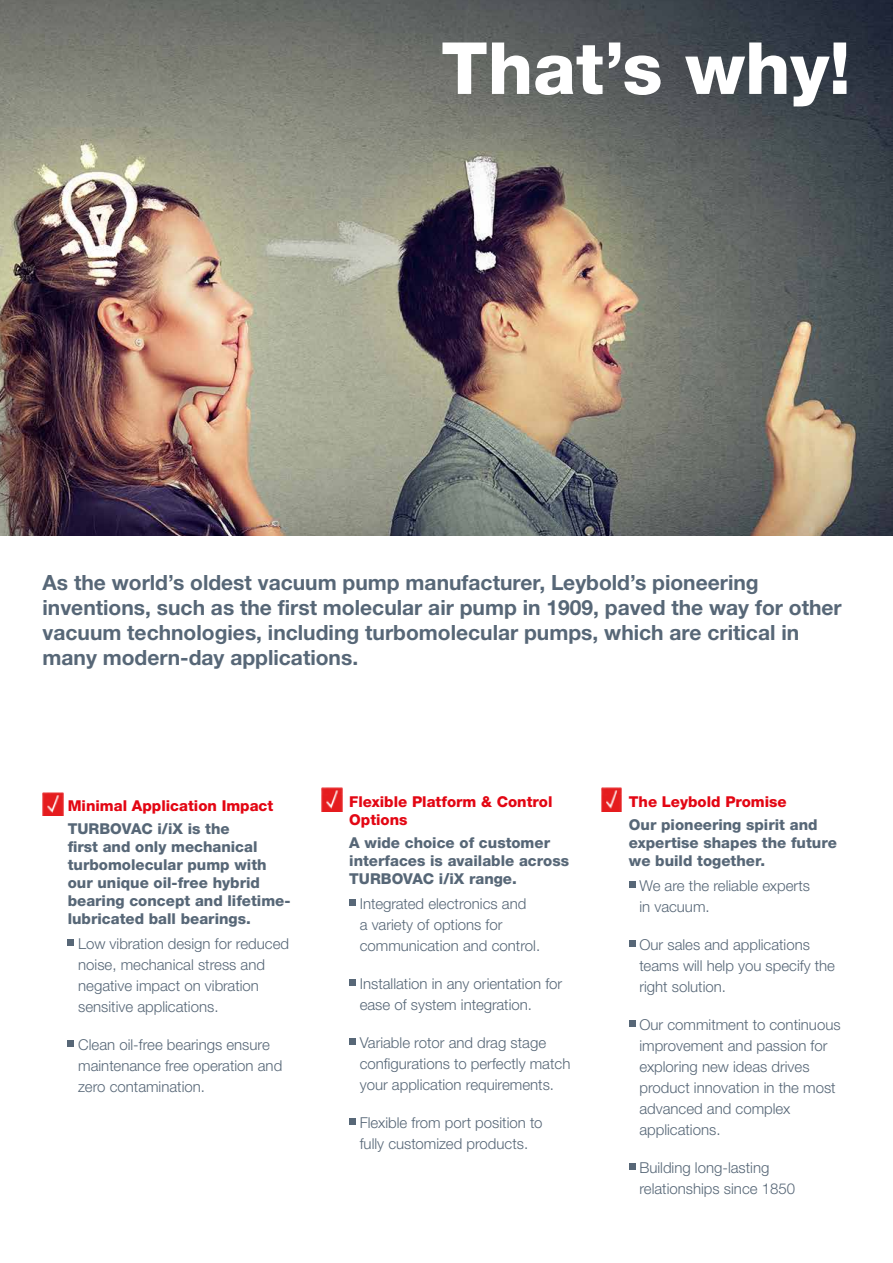
<style>
.page{position:relative;width:893px;height:1263px;background:#fff}
.page>*{position:absolute;margin:0;border:0;box-sizing:border-box;transform-origin:0 0}
.t1{font:800 72px "Helvetica Neue LTW1 G";color:#fff}
.t2{font:700 21px/25.2px "Helvetica Neue LTW1 G";color:#576777}
.t3{font:300 15px/21px "Helvetica Neue LTW1 G";color:#576777}
.t4{font:800 15px/18px "Helvetica Neue LTW1 G";color:#576777}
.t5{font:800 15px/18px "Helvetica Neue LTW1 G";color:#e30613}
</style>
<div class="page">
<img style="left:0;top:0;width:893px;height:536px">
<svg style="left:68px;top:940px;width:6px;height:6px"></svg>
<svg style="left:68px;top:1041px;width:6px;height:6px"></svg>
<img style="left:43px;top:792px;width:20px;height:23px">
<div style="left:629px;top:881px;width:6px;height:7px;background:#576777"></div>
<div style="left:629px;top:940px;width:6px;height:7px;background:#576777"></div>
<div style="left:629px;top:1020px;width:6px;height:7px;background:#576777"></div>
<div style="left:629px;top:1163px;width:6px;height:7px;background:#576777"></div>
<div style="left:349px;top:899px;width:6px;height:7px;background:#576777"></div>
<div style="left:349px;top:979px;width:6px;height:7px;background:#576777"></div>
<div style="left:349px;top:1038px;width:6px;height:7px;background:#576777"></div>
<div style="left:349px;top:1118px;width:6px;height:7px;background:#576777"></div>
<img style="left:322px;top:788px;width:20px;height:23px">
<img style="left:601px;top:788px;width:21px;height:23px">
<h1 class="t1" style="left:441px;top:26px;width:411px">That’s why!</h1>
<p class="t2" style="left:43px;top:569px;width:801px">As the world’s oldest vacuum pump manufacturer, Leybold’s pioneering inventions, such as the first molecular air pump in 1909, paved the way for other vacuum technologies, including turbomolecular pumps, which are critical in many modern-day applications.</p>
<p class="t5" style="left:68px;top:797px;width:207px">Minimal Application Impact</p>
<p class="t4" style="left:68px;top:819px;width:224px">TURBOVAC i/iX is the<br>first and only mechanical turbomolecular pump with our unique oil-free hybrid bearing concept and lifetime&shy;lubricated ball bearings.</p>
<p class="t3" style="left:78px;top:933px;width:212px">Low vibration design for reduced noise, mechanical stress and negative impact on vibration sensitive applications.</p>
<p class="t3" style="left:78px;top:1034px;width:206px">Clean oil-free bearings ensure maintenance free operation and zero contamination.</p>
<p class="t5" style="left:349px;top:793px;width:205px">Flexible Platform &amp; Control<br>Options</p>
<p class="t4" style="left:349px;top:833px;width:221px">A wide choice of customer interfaces is available across<br>TURBOVAC i/iX range.</p>
<p class="t3" style="left:360px;top:893px;width:182px">Integrated electronics and<br>a variety of options for communication and control.</p>
<p class="t3" style="left:360px;top:973px;width:204px">Installation in any orientation for ease of system integration.</p>
<p class="t3" style="left:360px;top:1032px;width:212px">Variable rotor and drag stage configurations to perfectly match your application requirements.</p>
<p class="t3" style="left:360px;top:1112px;width:184px">Flexible from port position to fully customized products.</p>
<p class="t5" style="left:629px;top:793px;width:159px">The Leybold Promise</p>
<p class="t4" style="left:629px;top:815px;width:209px">Our pioneering spirit and expertise shapes the future we build together.</p>
<p class="t3" style="left:639px;top:875px;width:172px">We are the reliable experts in vacuum.</p>
<p class="t3" style="left:639px;top:934px;width:197px">Our sales and applications teams will help you specify the right solution.</p>
<p class="t3" style="left:639px;top:1014px;width:203px">Our commitment to continuous improvement and passion for exploring new ideas drives product innovation in the most advanced and complex applications.</p>
<p class="t3" style="left:639px;top:1157px;width:157px">Building long-lasting relationships since 1850</p>
</div>
